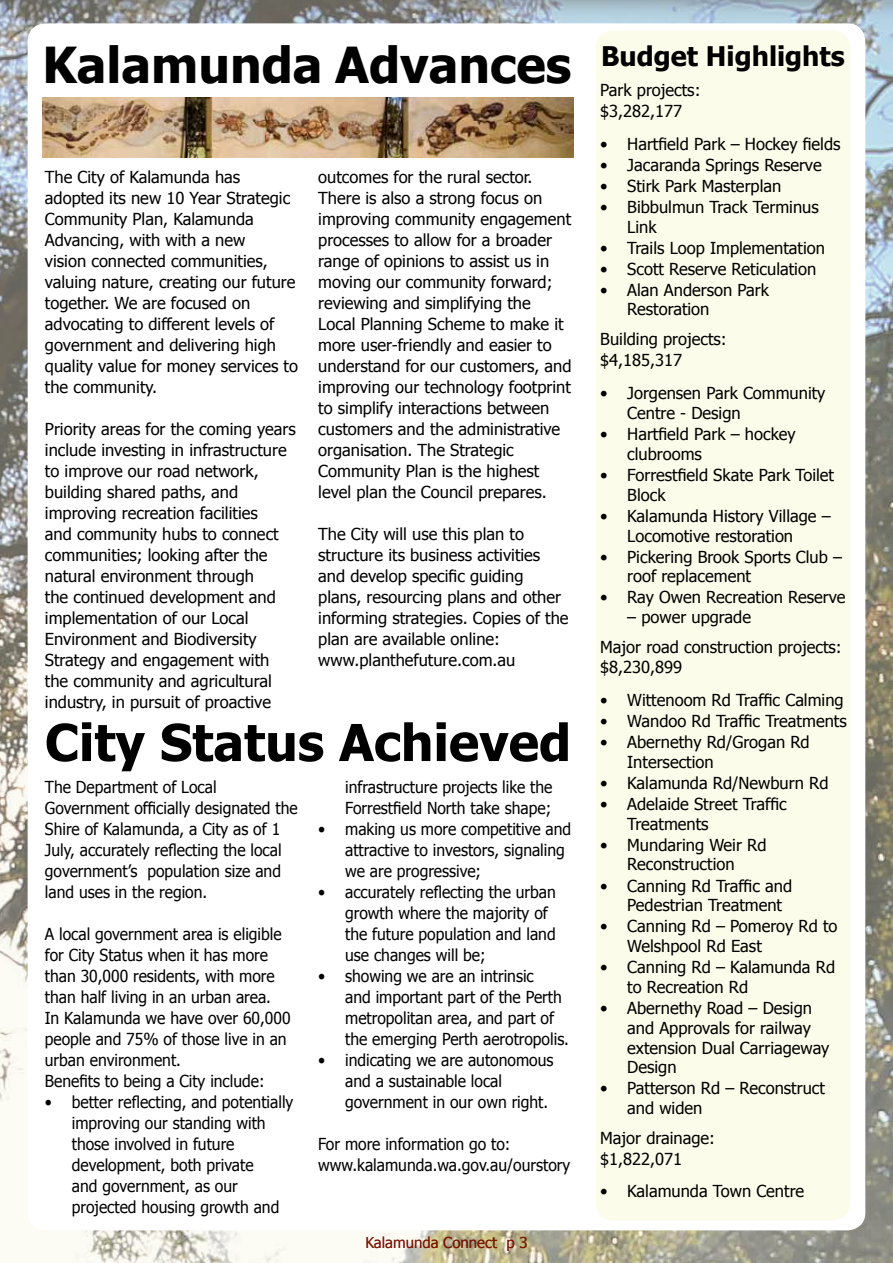
<style>
.page{position:relative;width:893px;height:1263px;background:#fff}
.page>*{position:absolute;margin:0;border:0;box-sizing:border-box;transform-origin:0 0}
.t1{font:700 51px "Tahoma";color:#000}
.t2{font:700 49.5px "Tahoma";color:#000}
.t3{font:700 27px "Tahoma";color:#000}
.t4{font:16.5px/21px "Tahoma";color:#000}
.t5{font:16.5px/21px "Tahoma";color:#000;scale:.95 1}
.t6{font:15px "Tahoma";color:#7a1602}
</style>
<div class="page">
<img style="left:0;top:0;width:893px;height:1263px">
<div style="left:28px;top:23px;width:837px;height:1207px;background:#fff;border-radius:18px"></div>
<img style="left:43px;top:98px;width:531px;height:60px">
<div style="left:595px;top:31px;width:255px;height:1189px;background:#fcfcea;border-radius:18px"></div>
<h2 class="t2" style="left:43px;top:30px;width:530px">Kalamunda Advances</h2>
<p class="t4" style="left:45px;top:165px;width:255px">The City of Kalamunda has adopted its new 10 Year Strategic<br>Community Plan, Kalamunda<br>Advancing, with with a new<br>vision connected communities, valuing nature, creating our future together. We are focused on advocating to different levels of government and delivering high quality value for money services to the community.</p>
<p class="t4" style="left:45px;top:417px;width:252px">Priority areas for the coming years include investing in infrastructure to improve our road network, building shared paths, and improving recreation facilities<br>and community hubs to connect communities; looking after the natural environment through<br>the continued development and implementation of our Local<br>Environment and Biodiversity<br>Strategy and engagement with the community and agricultural industry, in pursuit of proactive</p>
<p class="t4" style="left:318px;top:166px;width:255px">outcomes for the rural sector.<br>There is also a strong focus on improving community engagement processes to allow for a broader range of opinions to assist us in moving our community forward; reviewing and simplifying the<br>Local Planning Scheme to make it more user-friendly and easier to understand for our customers, and improving our technology footprint to simplify interactions between customers and the administrative organisation. The Strategic<br>Community Plan is the highest level plan the Council prepares.</p>
<p class="t4" style="left:318px;top:523px;width:252px">The City will use this plan to structure its business activities and develop specific guiding plans, resourcing plans and other informing strategies. Copies of the plan are available online: www.planthefuture.com.au</p>
<h1 class="t1" style="left:45px;top:707px;width:528px">City Status Achieved</h1>
<p class="t5" style="left:45px;top:776px;width:268px">The Department of Local<br>Government officially designated the<br>Shire of Kalamunda, a City as of 1<br>July, accurately reflecting the local government’s population size and land uses in the region.</p>
<p class="t5" style="left:45px;top:923px;width:260px">A local government area is eligible for City Status when it has more than 30,000 residents, with more than half living in an urban area.<br>In Kalamunda we have over 60,000 people and 75% of those live in an urban environment.<br>Benefits to being a City include:</p>
<p class="t5" style="left:72px;top:1091px;width:235px;text-indent:-27px">• better reflecting, and potentially improving our standing with those involved in future development, both private<br>and government, as our projected housing growth and</p>
<p class="t5" style="left:345px;top:776px;width:220px">infrastructure projects like the<br>Forrestfield North take shape;</p>
<p class="t5" style="left:345px;top:818px;width:239px;text-indent:-27px">• making us more competitive and attractive to investors, signaling we are progressive;</p>
<p class="t5" style="left:345px;top:881px;width:223px;text-indent:-27px">• accurately reflecting the urban growth where the majority of the future population and land use changes will be;</p>
<p class="t5" style="left:345px;top:965px;width:237px;text-indent:-27px">• showing we are an intrinsic<br>and important part of the Perth metropolitan area, and part of the emerging Perth aerotropolis.</p>
<p class="t5" style="left:345px;top:1049px;width:221px;text-indent:-27px">• indicating we are autonomous and a sustainable local government in our own right.</p>
<p class="t5" style="left:318px;top:1133px;width:267px">For more information go to: www.kalamunda.wa.gov.au/ourstory</p>
<p class="t6" style="left:365px;top:1232px;width:164px">Kalamunda Connect p 3</p>
<h3 class="t3" style="left:601px;top:37px;width:245px">Budget Highlights</h3>
<p class="t4" style="left:600px;top:78px;width:102px">Park projects: $3,282,177</p>
<p class="t4" style="left:600px;top:132px;width:242px">• Hartfield Park – Hockey fields</p>
<p class="t4" style="left:600px;top:153px;width:223px">• Jacaranda Springs Reserve</p>
<p class="t4" style="left:600px;top:174px;width:183px">• Stirk Park Masterplan</p>
<p class="t4" style="left:627px;top:196px;width:193px;line-height:19.8px;text-indent:-27px">• Bibbulmun Track Terminus<br>Link</p>
<p class="t4" style="left:600px;top:236px;width:226px">• Trails Loop Implementation</p>
<p class="t4" style="left:600px;top:257px;width:218px">• Scott Reserve Reticulation</p>
<p class="t4" style="left:627px;top:279px;width:143px;line-height:19.8px;text-indent:-27px">• Alan Anderson Park<br>Restoration</p>
<p class="t4" style="left:600px;top:328px;width:128px">Building projects: $4,185,317</p>
<p class="t4" style="left:627px;top:383px;width:200px;line-height:19.8px;text-indent:-27px">• Jorgensen Park Community<br>Centre - Design</p>
<p class="t4" style="left:627px;top:423px;width:170px;line-height:19.8px;text-indent:-27px">• Hartfield Park – hockey clubrooms</p>
<p class="t4" style="left:627px;top:464px;width:208px;line-height:19.8px;text-indent:-27px">• Forrestfield Skate Park Toilet<br>Block</p>
<p class="t4" style="left:627px;top:505px;width:205px;line-height:19.8px;text-indent:-27px">• Kalamunda History Village –<br>Locomotive restoration</p>
<p class="t4" style="left:627px;top:546px;width:216px;line-height:19.8px;text-indent:-27px">• Pickering Brook Sports Club – roof replacement</p>
<p class="t4" style="left:600px;top:586px;width:247px">• Ray Owen Recreation Reserve</p>
<p class="t4" style="left:600px;top:601px;width:243px;line-height:30px;text-indent:27px">– power upgrade<br>Major road construction projects:</p>
<p class="t4" style="left:600px;top:656px;width:84px">$8,230,899</p>
<p class="t4" style="left:600px;top:689px;width:245px">• Wittenoom Rd Traffic Calming</p>
<p class="t4" style="left:600px;top:710px;width:248px">• Wandoo Rd Traffic Treatments</p>
<p class="t4" style="left:627px;top:731px;width:184px;line-height:19.8px;text-indent:-27px">• Abernethy Rd/Grogan Rd<br>Intersection</p>
<p class="t4" style="left:600px;top:772px;width:230px">• Kalamunda Rd/Newburn Rd</p>
<p class="t4" style="left:627px;top:793px;width:161px;line-height:19.8px;text-indent:-27px">• Adelaide Street Traffic<br>Treatments</p>
<p class="t4" style="left:600px;top:834px;width:168px;line-height:19.8px;text-align:center">• Mundaring Weir Rd<br>Reconstruction</p>
<p class="t4" style="left:627px;top:875px;width:166px;line-height:19.8px;text-indent:-27px">• Canning Rd Traffic and<br>Pedestrian Treatment</p>
<p class="t4" style="left:627px;top:916px;width:212px;line-height:19.8px;text-indent:-27px">• Canning Rd – Pomeroy Rd to<br>Welshpool Rd East</p>
<p class="t4" style="left:627px;top:956px;width:209px;line-height:19.8px;text-indent:-27px">• Canning Rd – Kalamunda Rd to Recreation Rd</p>
<p class="t4" style="left:627px;top:997px;width:204px;line-height:19.8px;text-indent:-27px">• Abernethy Road – Design and Approvals for railway extension Dual Carriageway<br>Design</p>
<p class="t4" style="left:627px;top:1078px;width:199px;line-height:19.8px;text-indent:-27px">• Patterson Rd – Reconstruct and widen</p>
<p class="t4" style="left:600px;top:1127px;width:116px">Major drainage: $1,822,071</p>
<p class="t4" style="left:600px;top:1180px;width:205px">• Kalamunda Town Centre</p>
</div>
